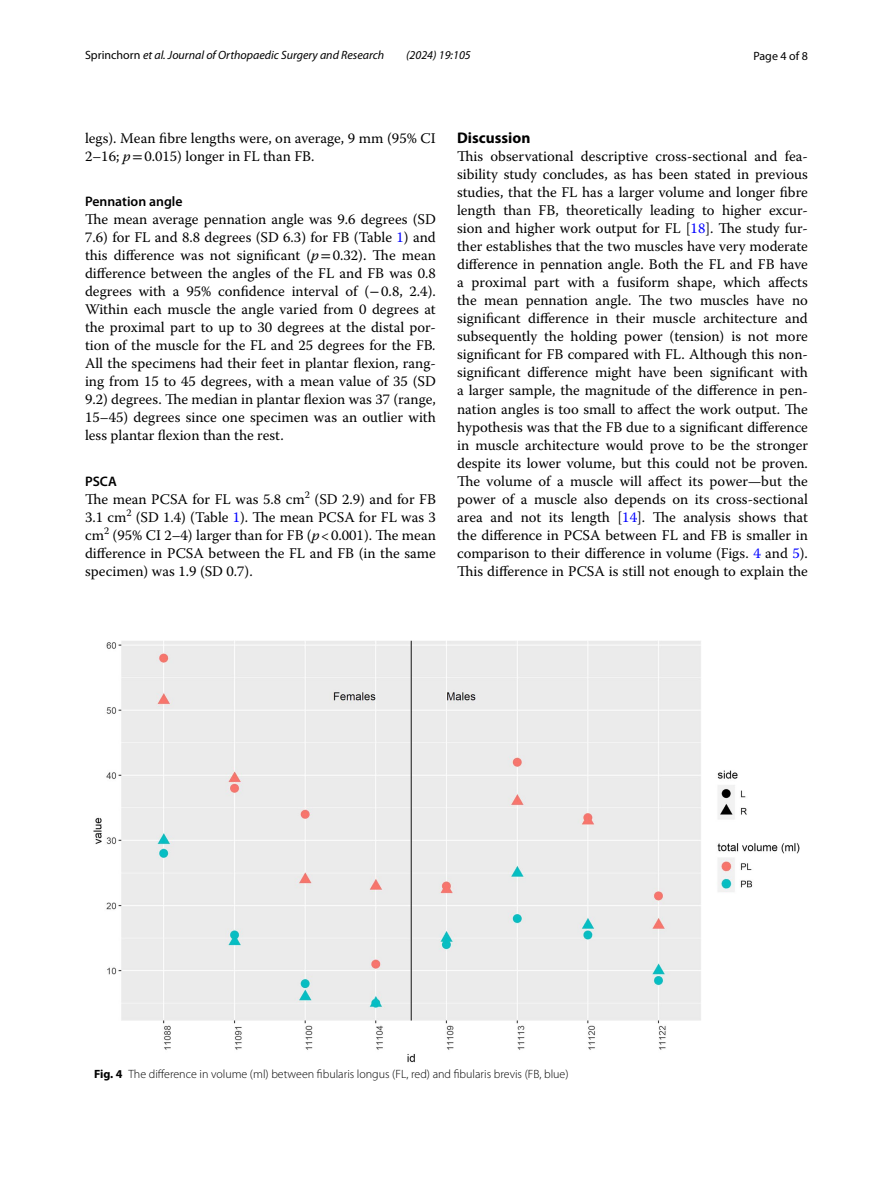
<style>
.page{position:relative;width:893px;height:1187px;background:#fff}
.page>*{position:absolute;margin:0;border:0;box-sizing:border-box;transform-origin:0 0}
.t1{font:700 15.45px "Myriad Pro";color:#000}
.t2{font:14.7px/18px "Warnock Pro";color:#000;text-align:justify}
.t3{font:600 13.8px "Myriad Pro";color:#000}
.t4{font:300 12px "Myriad Pro";color:#000}
.t5{font:italic 12px "Myriad Pro";color:#000}
.t6{font:12px "Myriad Pro";color:#000}
.s1{font-style:normal}
.s2{font-style:italic}
.s3{font-family:"STIX"}
.s4{color:#00f}
.s5{font-weight:700}
</style>
<div class="page">
<img style="left:94px;top:640px;width:705px;height:422px">
<p class="t5" style="left:85px;top:48px;width:301px"><span class="s1">Sprinchorn</span> et al. Journal of Orthopaedic Surgery and Research</p>
<p class="t5" style="left:406px;top:48px;width:66px">(2024) 19:105</p>
<p class="t6" style="left:753px;top:48px;width:56px">Page 4 of 8</p>
<p class="t2" style="left:85px;top:128px;width:352px">legs). Mean fibre lengths were, on average, 9 mm (95% CI<br>2–16; <span class="s2">p</span><span class="s3">=</span>0.015) longer in FL than FB.</p>
<p class="t3" style="left:85px;top:193px;width:99px">Pennation angle</p>
<p class="t2" style="left:85px;top:210px;width:352px">The mean average pennation angle was 9.6 degrees (SD 7.6) for FL and 8.8 degrees (SD 6.3) for FB (Table <span class="s4">1</span>) and this difference was not significant (<span class="s2">p</span><span class="s3">=</span>0.32). The mean difference between the angles of the FL and FB was 0.8 degrees with a 95% confidence interval of (<span class="s3">−</span>0.8, 2.4).<br>Within each muscle the angle varied from 0 degrees at the proximal part to up to 30 degrees at the distal por&shy;tion of the muscle for the FL and 25 degrees for the FB<span class="s2">.<br></span>All the specimens had their feet in plantar flexion, rang&shy;ing from 15 to 45 degrees, with a mean value of 35 (SD 9.2) degrees. The median in plantar flexion was 37 (range, 15–45) degrees since one specimen was an outlier with less plantar flexion than the rest.</p>
<p class="t3" style="left:85px;top:472px;width:33px">PSCA</p>
<p class="t2" style="left:85px;top:489px;width:352px">The mean PCSA for FL was 5.8 cm<sup>2</sup> (SD 2.9) and for FB 3.1 cm<sup>2</sup> (SD 1.4) (Table <span class="s4">1</span>). The mean PCSA for FL was 3 cm<sup>2</sup> (95% CI 2–4) larger than for FB (<span class="s2">p</span>&lt;0.001). The mean difference in PCSA between the FL and FB (in the same specimen) was 1.9 (SD 0.7).</p>
<p class="t1" style="left:457px;top:128px;width:75px">Discussion</p>
<p class="t2" style="left:457px;top:147px;width:352px">This observational descriptive cross-sectional and fea&shy;sibility study concludes, as has been stated in previous studies, that the FL has a larger volume and longer fibre length than FB, theoretically leading to higher excur&shy;sion and higher work output for FL [<span class="s4">18</span>]. The study fur&shy;ther establishes that the two muscles have very moderate difference in pennation angle. Both the FL and FB have a proximal part with a fusiform shape, which affects the mean pennation angle. The two muscles have no significant difference in their muscle architecture and subsequently the holding power (tension) is not more significant for FB compared with FL. Although this non&shy;significant difference might have been significant with a larger sample, the magnitude of the difference in pen&shy;nation angles is too small to affect the work output. The hypothesis was that the FB due to a significant difference in muscle architecture would prove to be the stronger despite its lower volume, but this could not be proven.<br>The volume of a muscle will affect its power—but the power of a muscle also depends on its cross-sectional area and not its length [<span class="s4">14</span>]. The analysis shows that the difference in PCSA between FL and FB is smaller in comparison to their difference in volume (Figs. <span class="s4">4</span> and <span class="s4">5</span>).<br>This difference in PCSA is still not enough to explain the</p>
<p class="t4" style="left:94px;top:1067px;width:476px"><span class="s5">Fig. 4</span> The difference in volume (ml) between fibularis longus (FL, red) and fibularis brevis (FB, blue)</p>
</div>
